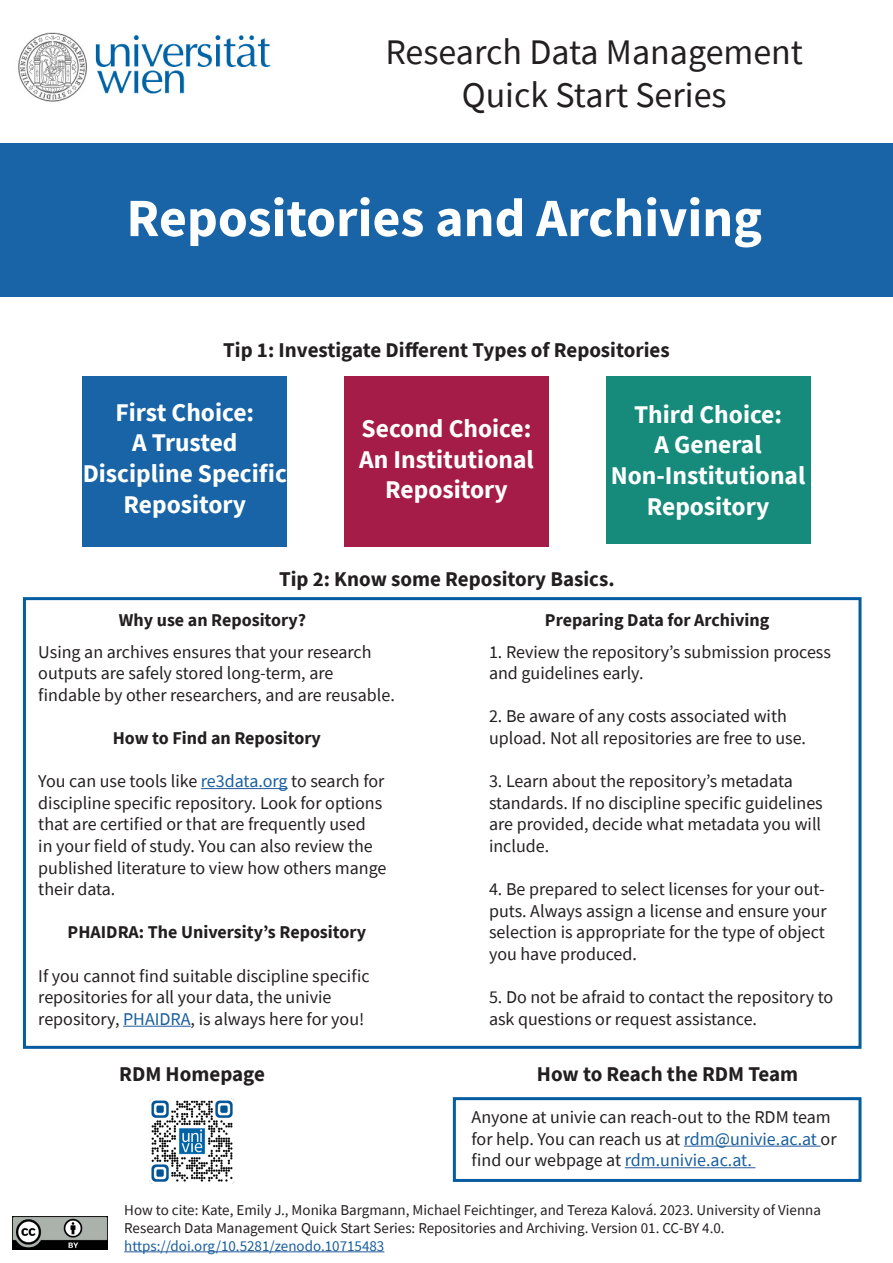
<style>
.page{position:relative;width:893px;height:1263px;background:#fff}
.page>*{position:absolute;margin:0;border:0;box-sizing:border-box;transform-origin:0 0}
.t1{font:54px "Source Sans Pro Bold 2";color:#fff}
.t2{font:36px/43.2px "Source Sans Pro Regular 2";color:#231f20;text-align:center}
.t3{font:25.5px/30.6px "Source Sans Pro Bold 2";color:#fff;text-align:center}
.t4{font:700 25.5px "Source Sans Pro";color:#fff}
.t5{font:21px "Source Sans Pro Bold 2";color:#231f20}
.t6{font:700 21px "Source Sans Pro";color:#231f20}
.t7{font:18px/21.6px "Source Sans Pro";color:#231f20}
.t8{font:18px/21.6px "Source Sans Pro Regular 2";color:#231f20}
.t9{font:18px "Source Sans Pro Bold 2";color:#231f20}
.t10{font:15px "Source Sans Pro";color:#231f20}
.t11{font:15px "Source Sans Pro";color:#175d9e}
.s1{font-family:"Source Sans Pro Regular 2"}
.s2{color:#175d9e}
.s3{font-family:"Source Sans Pro Regular 2";color:#175d9e}
.s4{font-family:"Source Sans Pro"}
.s5{font-family:"Source Sans Pro";color:#175d9e}
</style>
<div class="page">
<div style="left:0;top:144px;width:893px;height:153px;background:#1864a7"></div>
<img style="left:18px;top:32px;width:253px;height:70px">
<div style="left:23px;top:597px;width:838px;height:452px;border:3px solid #065ca1"></div>
<img style="left:150px;top:1099px;width:84px;height:84px">
<hr style="left:201px;top:788px;width:87px;height:1px;background:#285b9c">
<hr style="left:123px;top:1026px;width:68px;height:1px;background:#285b9c">
<div style="left:344px;top:376px;width:205px;height:171px;background:#a61c48"></div>
<div style="left:83px;top:376px;width:204px;height:171px;background:#1864a7"></div>
<div style="left:606px;top:376px;width:204px;height:168px;background:#168b7b"></div>
<img style="left:13px;top:1216px;width:94px;height:33px">
<hr style="left:124px;top:1251px;width:260px;height:1px;background:#285b9c">
<hr style="left:684px;top:1146px;width:137px;height:1px;background:#285b9c">
<hr style="left:625px;top:1167px;width:130px;height:1px;background:#285b9c">
<div style="left:453px;top:1097px;width:408px;height:85px;border:3px solid #065ca1"></div>
<p class="t2" style="left:385px;top:30px;width:419px">Research Data Management<br>Quick Start Series</p>
<p class="t1" style="left:126px;top:182px;width:637px">Repositories and Archiving</p>
<p class="t6" style="left:223px;top:336px;width:448px">Tip 1: Investigate Different Types of Repositories</p>
<p class="t3" style="left:116px;top:396px;width:140px">First Choice:</p>
<p class="t3" style="left:132px;top:427px;width:107px">A Trusted</p>
<p class="t4" style="left:83px;top:456px;width:206px">Discipline Specific</p>
<p class="t3" style="left:124px;top:488px;width:124px">Repository</p>
<p class="t3" style="left:362px;top:413px;width:171px">Second Choice:</p>
<p class="t3" style="left:359px;top:443px;width:176px">An Institutional<br>Repository</p>
<p class="t3" style="left:634px;top:399px;width:150px">Third Choice:</p>
<p class="t3" style="left:654px;top:429px;width:109px">A General</p>
<p class="t3" style="left:611px;top:460px;width:196px">Non-Institutional</p>
<p class="t3" style="left:647px;top:490px;width:124px">Repository</p>
<p class="t5" style="left:279px;top:564px;width:337px">Tip 2: Know some Repository Basics.</p>
<p class="t9" style="left:119px;top:607px;width:189px">Why use an Repository?</p>
<p class="t9" style="left:545px;top:607px;width:226px">Preparing Data for Archiving</p>
<p class="t8" style="left:38px;top:641px;width:335px">Using an archives ensures that your research outputs are safely stored long-term, are</p>
<p class="t7" style="left:38px;top:684px;width:358px">findable by other researchers, and are reusable.</p>
<p class="t9" style="left:113px;top:726px;width:210px">How to Find an Repository</p>
<p class="t7" style="left:38px;top:770px;width:350px"><span class="s1">You can use tools like</span> <span class="s2">re3data.org</span> <span class="s1">to search for </span>discipline specific repository. Look for options that are certified or that are frequently used<br>in your field of study. You can also review the published literature to view how others mange their data.</p>
<p class="t9" style="left:68px;top:920px;width:300px">PHAIDRA: The University’s Repository</p>
<p class="t7" style="left:38px;top:965px;width:333px">If you cannot find suitable discipline specific <span class="s1">repositories for all your data, the univie</span></p>
<p class="t7" style="left:38px;top:1008px;width:328px"><span class="s1">repository,</span> <span class="s3">PHAIDRA</span>, is always here for you!</p>
<p class="t5" style="left:119px;top:1059px;width:147px">RDM Homepage</p>
<p class="t7" style="left:489px;top:641px;width:344px">1. Review the repository’s submission process and guidelines early.</p>
<p class="t7" style="left:489px;top:705px;width:299px">2. Be aware of any costs associated with</p>
<p class="t7" style="left:489px;top:727px;width:319px">upload. Not all repositories are free to use.</p>
<p class="t7" style="left:489px;top:770px;width:335px">3. Learn about the repository’s metadata standards. If no discipline specific guidelines are provided, decide what metadata you will include.</p>
<p class="t7" style="left:489px;top:878px;width:339px;text-align:justify">4. Be prepared to select licenses for your out&shy;puts. Always assign a license and ensure your selection is appropriate for the type of object you have produced.</p>
<p class="t7" style="left:489px;top:986px;width:346px">5. Do not be afraid to contact the repository to ask questions or request assistance.</p>
<p class="t5" style="left:537px;top:1059px;width:263px">How to Reach the RDM Team</p>
<p class="t8" style="left:472px;top:1106px;width:367px">Anyone at univie can reach-out to the RDM team <span class="s4">for help. You can reach us at</span> <span class="s5">rdm@univie.ac.at</span> or <span class="s4">find our webpage at</span> <span class="s5">rdm.univie.ac.at.</span></p>
<p class="t10" style="left:124px;top:1200px;width:698px">How to cite: Kate, Emily J., Monika Bargmann, Michael Feichtinger, and Tereza Kalová. 2023. University of Vienna</p>
<p class="t10" style="left:124px;top:1218px;width:602px">Research Data Management Quick Start Series: Repositories and Archiving. Version 01. CC-BY 4.0.</p>
<p class="t11" style="left:124px;top:1236px;width:262px">https://doi.org/10.5281/zenodo.10715483</p>
</div>
